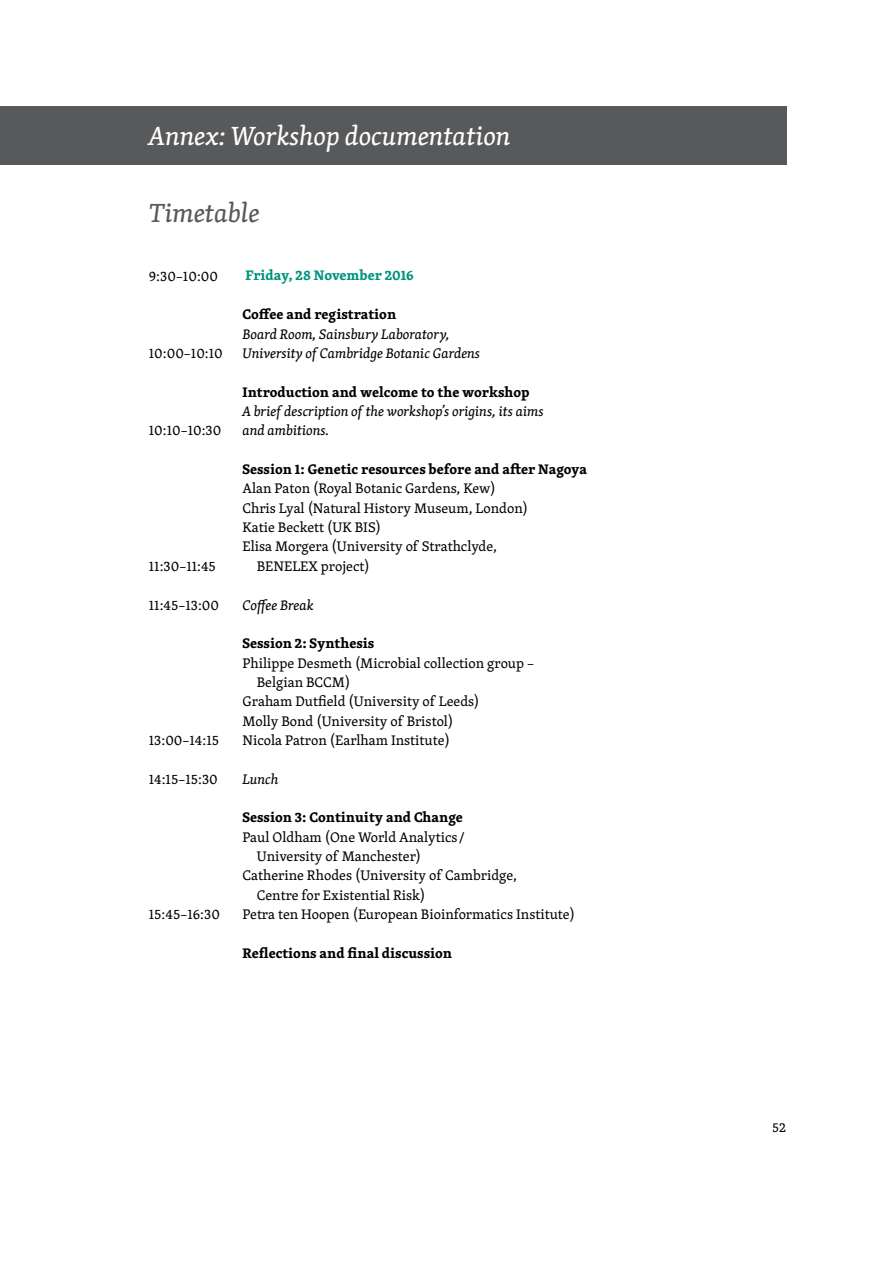
<style>
.page{position:relative;width:893px;height:1263px;background:#fff}
.page>*{position:absolute;margin:0;border:0;box-sizing:border-box;transform-origin:0 0}
.t1{font:italic 27px "Skolar Latin Pro";color:#fff}
.t2{font:italic 27px "Skolar Latin Pro";color:#58595b}
.t3{font:14.25px "Skolar Latin Pro";color:#000}
.t4{font:700 14.25px "Skolar Latin Pro";color:#000}
.t5{font:italic 14.25px/19.4px "Skolar Latin Pro";color:#000}
.t6{font:700 14.25px "Skolar Latin Pro";color:#00927e}
.t7{font:13.5px "Skolar Latin Pro";color:#000}
</style>
<div class="page">
<div style="left:0;top:106px;width:787px;height:58px;background:#58595b"></div>
<h1 class="t1" style="left:149px;top:116px;width:363px">Annex: Workshop documentation</h1>
<h1 class="t2" style="left:149px;top:193px;width:112px">Timetable</h1>
<p class="t3" style="left:149px;top:265px;width:71px">9:30–10:00</p>
<p class="t3" style="left:149px;top:343px;width:76px">10:00–10:10</p>
<p class="t3" style="left:149px;top:420px;width:74px">10:10–10:30</p>
<p class="t3" style="left:149px;top:555px;width:69px">11:30–11:45</p>
<p class="t3" style="left:149px;top:594px;width:72px">11:45–13:00</p>
<p class="t3" style="left:149px;top:730px;width:72px">13:00–14:15</p>
<p class="t3" style="left:149px;top:768px;width:71px">14:15–15:30</p>
<p class="t3" style="left:149px;top:904px;width:73px">15:45–16:30</p>
<p class="t6" style="left:245px;top:264px;width:170px">Friday, 28 November 2016</p>
<p class="t4" style="left:243px;top:303px;width:155px">Coffee and registration</p>
<p class="t5" style="left:243px;top:324px;width:239px">Board Room, Sainsbury Laboratory,<br>University of Cambridge Botanic Gardens</p>
<p class="t4" style="left:243px;top:380px;width:289px">Introduction and welcome to the workshop</p>
<p class="t5" style="left:243px;top:401px;width:302px">A brief description of the workshop’s origins, its aims and ambitions.</p>
<p class="t4" style="left:243px;top:458px;width:346px">Session 1: Genetic resources before and after Nagoya</p>
<p class="t3" style="left:243px;top:478px;width:255px">Alan Paton (Royal Botanic Gardens, Kew)</p>
<p class="t3" style="left:243px;top:497px;width:287px">Chris Lyal (Natural History Museum, London)</p>
<p class="t3" style="left:243px;top:517px;width:140px">Katie Beckett (UK BIS)</p>
<p class="t3" style="left:243px;top:536px;width:256px">Elisa Morgera (University of Strathclyde,</p>
<p class="t3" style="left:257px;top:555px;width:115px">BENELEX project)</p>
<p class="t5" style="left:243px;top:595px;width:73px">Coffee Break</p>
<p class="t4" style="left:243px;top:632px;width:133px">Session 2: Synthesis</p>
<p class="t3" style="left:243px;top:652px;width:293px">Philippe Desmeth (Microbial collection group –</p>
<p class="t3" style="left:257px;top:671px;width:95px">Belgian BCCM)</p>
<p class="t3" style="left:243px;top:691px;width:238px">Graham Dutfield (University of Leeds)</p>
<p class="t3" style="left:243px;top:710px;width:212px">Molly Bond (University of Bristol)</p>
<p class="t3" style="left:243px;top:730px;width:209px">Nicola Patron (Earlham Institute)</p>
<p class="t5" style="left:243px;top:769px;width:37px">Lunch</p>
<p class="t4" style="left:243px;top:806px;width:222px">Session 3: Continuity and Change</p>
<p class="t3" style="left:243px;top:826px;width:224px">Paul Oldham (One World Analytics /</p>
<p class="t3" style="left:257px;top:846px;width:166px">University of Manchester)</p>
<p class="t3" style="left:243px;top:865px;width:276px">Catherine Rhodes (University of Cambridge,</p>
<p class="t3" style="left:257px;top:884px;width:170px">Centre for Existential Risk)</p>
<p class="t3" style="left:243px;top:904px;width:334px">Petra ten Hoopen (European Bioinformatics Institute)</p>
<p class="t4" style="left:243px;top:942px;width:211px">Reflections and final discussion</p>
<p class="t7" style="left:772px;top:1117px;width:15px">52</p>
</div>
